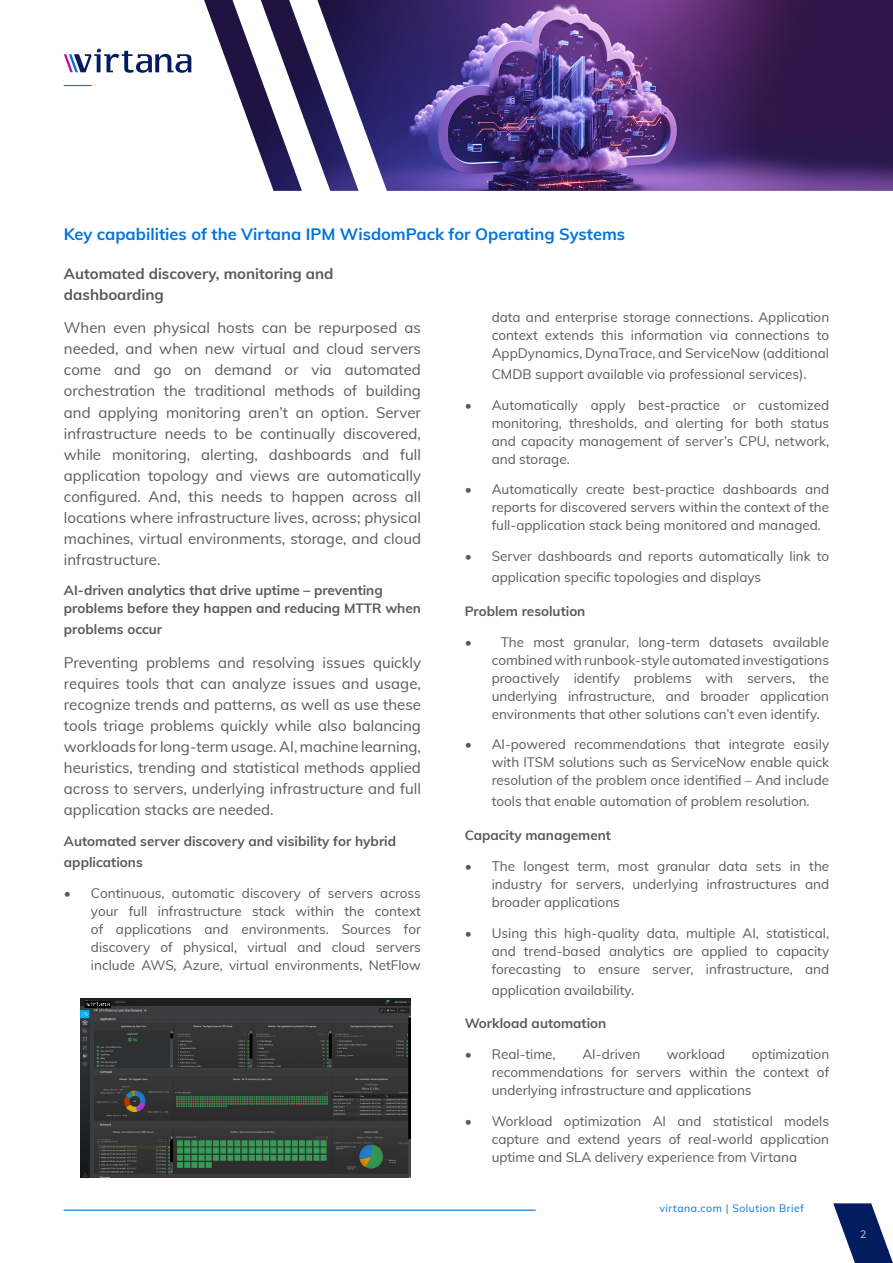
<style>
.page{position:relative;width:893px;height:1263px;background:#fff}
.page>*{position:absolute;margin:0;border:0;box-sizing:border-box;transform-origin:0 0}
.t1{font:700 16.5px "Muli";color:#0073dd}
.t2{font:15px/21px "Muli";color:#5d5856;text-align:justify}
.t3{font:700 15px/21px "Muli";color:#5d5856}
.t4{font:13.5px/18px "Muli";color:#5d5856;text-align:justify}
.t5{font:700 13.5px/18px "Muli";color:#5d5856}
.t6{font:10.5px "Muli";letter-spacing:.05em;color:#0073dd}
.t7{font:10.5px "Muli";color:#d2dae7}
</style>
<div class="page">
<hr style="left:64px;top:1209px;width:472px;height:2px;background:#0073dd">
<svg style="left:833px;top:1203px;width:60px;height:60px"></svg>
<svg style="left:64px;top:49px;width:127px;height:24px"></svg>
<svg style="left:64px;top:85px;width:28px;height:1px"></svg>
<img style="left:204px;top:0;width:689px;height:191px">
<img style="left:81px;top:999px;width:329px;height:179px">
<svg style="left:85px;top:1005px;width:26px;height:2px"></svg>
<img style="left:83px;top:999px;width:29px;height:6px">
<p class="t1" style="left:64px;top:222px;width:563px">Key capabilities of the Virtana IPM WisdomPack for Operating Systems</p>
<p class="t3" style="left:64px;top:262px;width:271px">Automated discovery, monitoring and dashboarding</p>
<p class="t2" style="left:64px;top:317px;width:359px">When even physical hosts can be repurposed as needed, and when new virtual and cloud servers come and go on demand or via automated orchestration the traditional methods of building and applying monitoring aren’t an option. Server infrastructure needs to be continually discovered, while monitoring, alerting, dashboards and full application topology and views are automatically configured. And, this needs to happen across all locations where infrastructure lives, across; physical machines, virtual environments, storage, and cloud infrastructure.</p>
<p class="t5" style="left:64px;top:581px;width:358px">AI-driven analytics that drive uptime – preventing problems before they happen and reducing MTTR when</p>
<p class="t5" style="left:64px;top:620px;width:100px">problems occur</p>
<p class="t2" style="left:64px;top:651px;width:359px">Preventing problems and resolving issues quickly requires tools that can analyze issues and usage, recognize trends and patterns, as well as use these tools triage problems quickly while also balancing workloads for long-term usage. AI, machine learning, heuristics, trending and statistical methods applied across to servers, underlying infrastructure and full application stacks are needed.</p>
<p class="t5" style="left:64px;top:830px;width:334px;line-height:21px">Automated server discovery and visibility for hybrid applications</p>
<p class="t4" style="left:91px;top:883px;width:332px;text-indent:-27px">• Continuous, automatic discovery of servers across your full infrastructure stack within the context of applications and environments. Sources for discovery of physical, virtual and cloud servers include AWS, Azure, virtual environments, NetFlow</p>
<p class="t4" style="left:492px;top:307px;width:339px">data and enterprise storage connections. Application context extends this information via connections to AppDynamics, DynaTrace, and ServiceNow (additional</p>
<p class="t4" style="left:492px;top:364px;width:316px">CMDB support available via professional services).</p>
<p class="t4" style="left:492px;top:395px;width:339px;text-indent:-27px">• Automatically apply best-practice or customized monitoring, thresholds, and alerting for both status and capacity management of server’s CPU, network, and storage.</p>
<p class="t4" style="left:492px;top:480px;width:339px;text-indent:-27px">• Automatically create best-practice dashboards and reports for discovered servers within the context of the full-application stack being monitored and managed.</p>
<p class="t4" style="left:492px;top:545px;width:339px;line-height:21px;text-indent:-27px">• Server dashboards and reports automatically link to application specific topologies and displays</p>
<p class="t5" style="left:465px;top:601px;width:122px">Problem resolution</p>
<p class="t4" style="left:492px;top:632px;width:339px;text-indent:-27px">• The most granular, long-term datasets available combined with runbook-style automated investigations proactively identify problems with servers, the underlying infrastructure, and broader application environments that other solutions can’t even identify.</p>
<p class="t4" style="left:492px;top:735px;width:339px;text-indent:-27px">• AI-powered recommendations that integrate easily with ITSM solutions such as ServiceNow enable quick resolution of the problem once identified – And include</p>
<p class="t4" style="left:492px;top:792px;width:320px">tools that enable automation of problem resolution.</p>
<p class="t5" style="left:465px;top:826px;width:148px">Capacity management</p>
<p class="t4" style="left:492px;top:856px;width:339px;text-indent:-27px">• The longest term, most granular data sets in the industry for servers, underlying infrastructures and broader applications</p>
<p class="t4" style="left:492px;top:923px;width:339px;text-indent:-27px">• Using this high-quality data, multiple AI, statistical, and trend-based analytics are applied to capacity forecasting to ensure server, infrastructure, and</p>
<p class="t4" style="left:492px;top:980px;width:144px">application availability.</p>
<p class="t5" style="left:465px;top:1014px;width:143px">Workload automation</p>
<p class="t4" style="left:465px;top:1045px;width:93px">• Real-time,</p>
<p class="t4" style="left:582px;top:1045px;width:59px">AI-driven</p>
<p class="t4" style="left:667px;top:1045px;width:60px">workload</p>
<p class="t4" style="left:492px;top:1045px;width:339px;text-indent:260px">optimization recommendations for servers within the context of underlying infrastructure and applications</p>
<p class="t4" style="left:492px;top:1111px;width:339px;text-indent:-27px">• Workload optimization AI and statistical models capture and extend years of real-world application uptime and SLA delivery experience from Virtana</p>
<p class="t6" style="left:659px;top:1201px;width:146px">virtana.com | Solution Brief</p>
<p class="t7" style="left:860px;top:1227px;width:8px">2</p>
</div>
